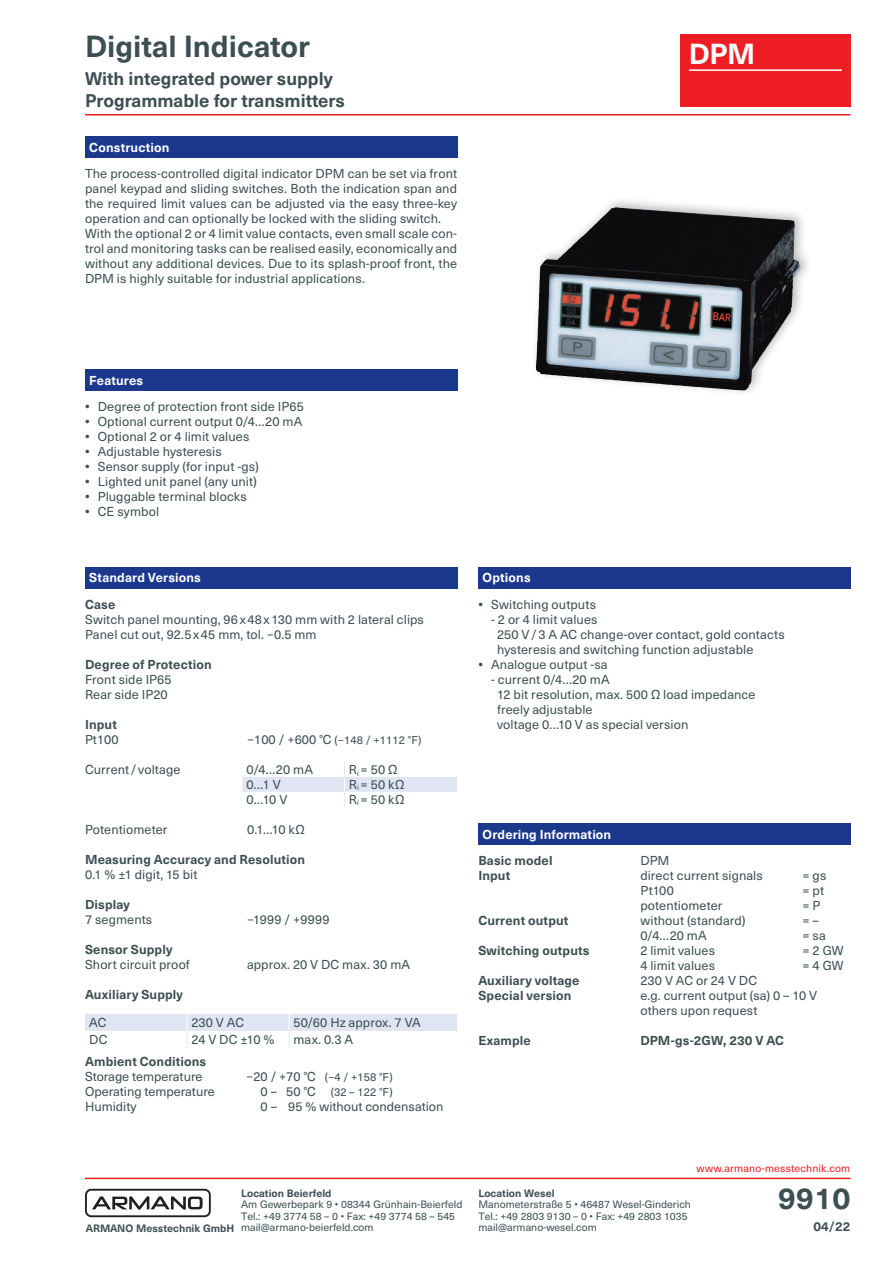
<style>
.page{position:relative;width:893px;height:1263px;background:#fff}
.page>*{position:absolute;margin:0;border:0;box-sizing:border-box;transform-origin:0 0}
.t1{font:700 30px "Neue Haas Unica W1 G";color:#3d4f51}
.t2{font:700 28.5px "Neue Haas Unica W1 G";color:#fff}
.t3{font:700 18px/21.6px "Neue Haas Unica W1 G";color:#3d4f51}
.t4{font:12.75px/15px "Neue Haas Unica W1 G";letter-spacing:.01em;color:#3d4f51}
.t5{font:700 12.75px "Neue Haas Unica W1 G";letter-spacing:.01em;color:#3d4f51}
.t6{font:700 12.75px "Neue Haas Unica W1 G";letter-spacing:.01em;color:#fff}
.t7{font:11.25px "Neue Haas Unica W1 G";color:#3d4f51}
.t8{font:10.5px/11.6px "Neue Haas Unica W1 G";color:#3d4f51}
.t9{font:700 10.5px "Neue Haas Unica W1 G";color:#3d4f51}
.t10{font:10.5px "Neue Haas Unica W1 G";letter-spacing:.015em;color:#ee1d23}
.s1{font-weight:700}
.s2{font-size:12.75px}
</style>
<div class="page">
<div style="left:530px;top:195px;width:283px;height:201px;background:#231f20;opacity:.3"></div>
<img style="left:536px;top:207px;width:218px;height:184px">
<div style="left:680px;top:34px;width:170px;height:72px;background:#ee1d23"></div>
<hr style="left:689px;top:69px;width:153px;height:2px;background:#fff">
<div style="left:85px;top:136px;width:372px;height:21px;background:#1b388c"></div>
<div style="left:85px;top:369px;width:372px;height:22px;background:#1b388c"></div>
<div style="left:478px;top:567px;width:372px;height:21px;background:#1b388c"></div>
<div style="left:478px;top:823px;width:372px;height:21px;background:#1b388c"></div>
<div style="left:85px;top:567px;width:372px;height:21px;background:#1b388c"></div>
<svg style="left:242px;top:762px;width:215px;height:45px"></svg>
<svg style="left:85px;top:1014px;width:372px;height:34px"></svg>
<hr style="left:85px;top:114px;width:765px;height:1px;background:#ee1d23">
<hr style="left:85px;top:1178px;width:765px;height:1px;background:#ee1d23">
<div style="left:85px;top:1189px;width:126px;height:28px;border:2px solid #231f20;border-radius:5px"></div>
<svg style="left:92px;top:1196px;width:111px;height:14px"></svg>
<h1 class="t1" style="left:85px;top:23px;width:226px">Digital Indicator</h1>
<h3 class="t3" style="left:85px;top:67px;width:261px">With integrated power supply<br>Programmable for transmitters</h3>
<p class="t6" style="left:89px;top:137px;width:82px">Construction</p>
<p class="t4" style="left:85px;top:165px;width:374px">The process-controlled digital indicator DPM can be set via front panel keypad and sliding switches. Both the indication span and the required limit values can be adjusted via the easy three-key operation and can optionally be locked with the sliding switch.<br>With the optional 2 or 4 limit value contacts, even small scale con&shy;trol and monitoring tasks can be realised easily, economically and without any additional devices. Due to its splash-proof front, the DPM is highly suitable for industrial applications.</p>
<h2 class="t2" style="left:689px;top:32px;width:68px">DPM</h2>
<p class="t6" style="left:89px;top:371px;width:55px">Features</p>
<p class="t4" style="left:85px;top:399px;width:220px"><span class="s1">•</span> Degree of protection front side IP65</p>
<p class="t4" style="left:85px;top:414px;width:219px"><span class="s1">•</span> Optional current output 0/4…20 mA</p>
<p class="t4" style="left:85px;top:429px;width:166px"><span class="s1">•</span> Optional 2 or 4 limit values</p>
<p class="t4" style="left:85px;top:444px;width:138px"><span class="s1">•</span> Adjustable hysteresis</p>
<p class="t4" style="left:85px;top:459px;width:175px"><span class="s1">•</span> Sensor supply (for input -gs)</p>
<p class="t4" style="left:85px;top:474px;width:173px"><span class="s1">•</span> Lighted unit panel (any unit)</p>
<p class="t4" style="left:85px;top:489px;width:163px"><span class="s1">•</span> Pluggable terminal blocks</p>
<p class="t4" style="left:85px;top:504px;width:76px"><span class="s1">•</span> CE symbol</p>
<p class="t6" style="left:89px;top:568px;width:113px">Standard Versions</p>
<p class="t5" style="left:85px;top:595px;width:32px">Case</p>
<p class="t4" style="left:85px;top:611px;width:340px">Switch panel mounting, 96x48x130 mm with 2 lateral clips<br>Panel cut out, 92.5x45 mm, tol. −0.5 mm</p>
<p class="t5" style="left:85px;top:655px;width:128px">Degree of Protection</p>
<p class="t4" style="left:85px;top:671px;width:88px">Front side IP65<br>Rear side IP20</p>
<p class="t5" style="left:85px;top:715px;width:33px">Input</p>
<p class="t4" style="left:85px;top:731px;width:35px">Pt100</p>
<p class="t7" style="left:247px;top:731px;width:176px"><span class="s2">−100 / +600 °C</span> (−148 / +1112 °F)</p>
<p class="t4" style="left:85px;top:761px;width:97px">Current / voltage</p>
<p class="t4" style="left:247px;top:762px;width:68px">0/4…20 mA</p>
<p class="t4" style="left:349px;top:762px;width:50px">R<sub>i</sub> = 50 Ω</p>
<p class="t4" style="left:247px;top:776px;width:36px">0…1 V</p>
<p class="t4" style="left:349px;top:776px;width:57px">R<sub>i</sub> = 50 kΩ</p>
<p class="t4" style="left:247px;top:791px;width:42px">0…10 V</p>
<p class="t4" style="left:349px;top:791px;width:57px">R<sub>i</sub> = 50 kΩ</p>
<p class="t4" style="left:85px;top:821px;width:84px">Potentiometer</p>
<p class="t4" style="left:247px;top:821px;width:59px">0.1…10 kΩ</p>
<p class="t5" style="left:85px;top:850px;width:222px">Measuring Accuracy and Resolution</p>
<p class="t4" style="left:85px;top:866px;width:114px">0.1 % ±1 digit, 15 bit</p>
<p class="t5" style="left:85px;top:895px;width:46px">Display</p>
<p class="t4" style="left:85px;top:911px;width:69px">7 segments</p>
<p class="t4" style="left:247px;top:911px;width:84px">−1999 / +9999</p>
<p class="t5" style="left:85px;top:940px;width:89px">Sensor Supply</p>
<p class="t4" style="left:85px;top:956px;width:106px">Short circuit proof</p>
<p class="t4" style="left:247px;top:956px;width:165px">approx. 20 V DC max. 30 mA</p>
<p class="t5" style="left:85px;top:985px;width:100px">Auxiliary Supply</p>
<p class="t4" style="left:89px;top:1014px;width:19px">AC</p>
<p class="t4" style="left:191px;top:1014px;width:54px">230 V AC</p>
<p class="t4" style="left:293px;top:1014px;width:129px">50/60 Hz approx. 7 VA</p>
<p class="t4" style="left:89px;top:1031px;width:20px">DC</p>
<p class="t4" style="left:191px;top:1031px;width:85px">24 V DC ±10 %</p>
<p class="t4" style="left:293px;top:1031px;width:61px">max. 0.3 A</p>
<p class="t5" style="left:85px;top:1052px;width:123px">Ambient Conditions</p>
<p class="t4" style="left:85px;top:1069px;width:119px">Storage temperature</p>
<p class="t7" style="left:246px;top:1069px;width:148px"><span class="s2">−20 / +70 °C</span> (−4 / +158 °F)</p>
<p class="t4" style="left:85px;top:1084px;width:131px">Operating temperature</p>
<p class="t7" style="left:261px;top:1084px;width:134px"><span class="s2">0 – 50 °C</span> (32 – 122 °F)</p>
<p class="t4" style="left:85px;top:1099px;width:53px">Humidity</p>
<p class="t4" style="left:261px;top:1099px;width:184px">0 – 95 % without condensation</p>
<p class="t6" style="left:483px;top:568px;width:50px">Options</p>
<p class="t4" style="left:478px;top:596px;width:119px"><span class="s1">•</span> Switching outputs</p>
<p class="t4" style="left:497px;top:611px;width:289px;text-indent:-6px">- 2 or 4 limit values<br>250 V/3 A AC change-over contact, gold contacts hysteresis and switching function adjustable</p>
<p class="t4" style="left:478px;top:656px;width:131px"><span class="s1">•</span> Analogue output -sa</p>
<p class="t4" style="left:497px;top:671px;width:260px;text-indent:-6px">- current 0/4…20 mA<br>12 bit resolution, max. 500 Ω load impedance freely adjustable<br>voltage 0…10 V as special version</p>
<p class="t6" style="left:483px;top:824px;width:130px">Ordering Information</p>
<p class="t5" style="left:478px;top:850px;width:76px">Basic model</p>
<p class="t4" style="left:640px;top:852px;width:31px">DPM</p>
<p class="t5" style="left:478px;top:865px;width:33px">Input</p>
<p class="t4" style="left:640px;top:867px;width:124px">direct current signals</p>
<p class="t4" style="left:802px;top:867px;width:25px">= gs</p>
<p class="t4" style="left:640px;top:882px;width:35px">Pt100</p>
<p class="t4" style="left:802px;top:882px;width:23px">= pt</p>
<p class="t4" style="left:640px;top:897px;width:84px">potentiometer</p>
<p class="t4" style="left:802px;top:897px;width:20px">= P</p>
<p class="t5" style="left:478px;top:910px;width:92px">Current output</p>
<p class="t4" style="left:640px;top:912px;width:107px">without (standard)</p>
<p class="t4" style="left:802px;top:912px;width:18px">= –</p>
<p class="t4" style="left:640px;top:927px;width:68px">0/4…20 mA</p>
<p class="t4" style="left:802px;top:927px;width:25px">= sa</p>
<p class="t5" style="left:478px;top:940px;width:113px">Switching outputs</p>
<p class="t4" style="left:640px;top:942px;width:76px">2 limit values</p>
<p class="t4" style="left:802px;top:942px;width:43px">= 2 GW</p>
<p class="t4" style="left:640px;top:957px;width:76px">4 limit values</p>
<p class="t4" style="left:802px;top:957px;width:43px">= 4 GW</p>
<p class="t5" style="left:478px;top:970px;width:103px">Auxiliary voltage</p>
<p class="t4" style="left:640px;top:972px;width:118px">230 V AC or 24 V DC</p>
<p class="t5" style="left:478px;top:985px;width:95px">Special version</p>
<p class="t4" style="left:640px;top:987px;width:178px">e.g. current output (sa) 0 – 10 V others upon request</p>
<p class="t5" style="left:478px;top:1030px;width:54px">Example</p>
<p class="t5" style="left:640px;top:1030px;width:145px">DPM-gs-2GW, 230 V AC</p>
<p class="t9" style="left:241px;top:1185px;width:92px">Location Beierfeld</p>
<p class="t8" style="left:241px;top:1198px;width:223px">Am Gewerbepark 9 • 08344 Grünhain-Beierfeld<br>Tel.: +49 3774 58 – 0 • Fax: +49 3774 58 – 545 mail@armano-beierfeld.com</p>
<p class="t9" style="left:86px;top:1220px;width:150px">ARMANO Messtechnik GmbH</p>
<p class="t10" style="left:696px;top:1160px;width:155px">www.armano-messtechnik.com</p>
<p class="t9" style="left:478px;top:1185px;width:78px">Location Wesel</p>
<p class="t8" style="left:478px;top:1198px;width:214px">Manometerstraße 5 • 46487 Wesel-Ginderich<br>Tel.: +49 2803 9130 – 0 • Fax: +49 2803 1035 mail@armano-wesel.com</p>
<h1 class="t1" style="left:778px;top:1176px;width:73px">9910</h1>
<p class="t5" style="left:814px;top:1216px;width:38px">04/22</p>
</div>
